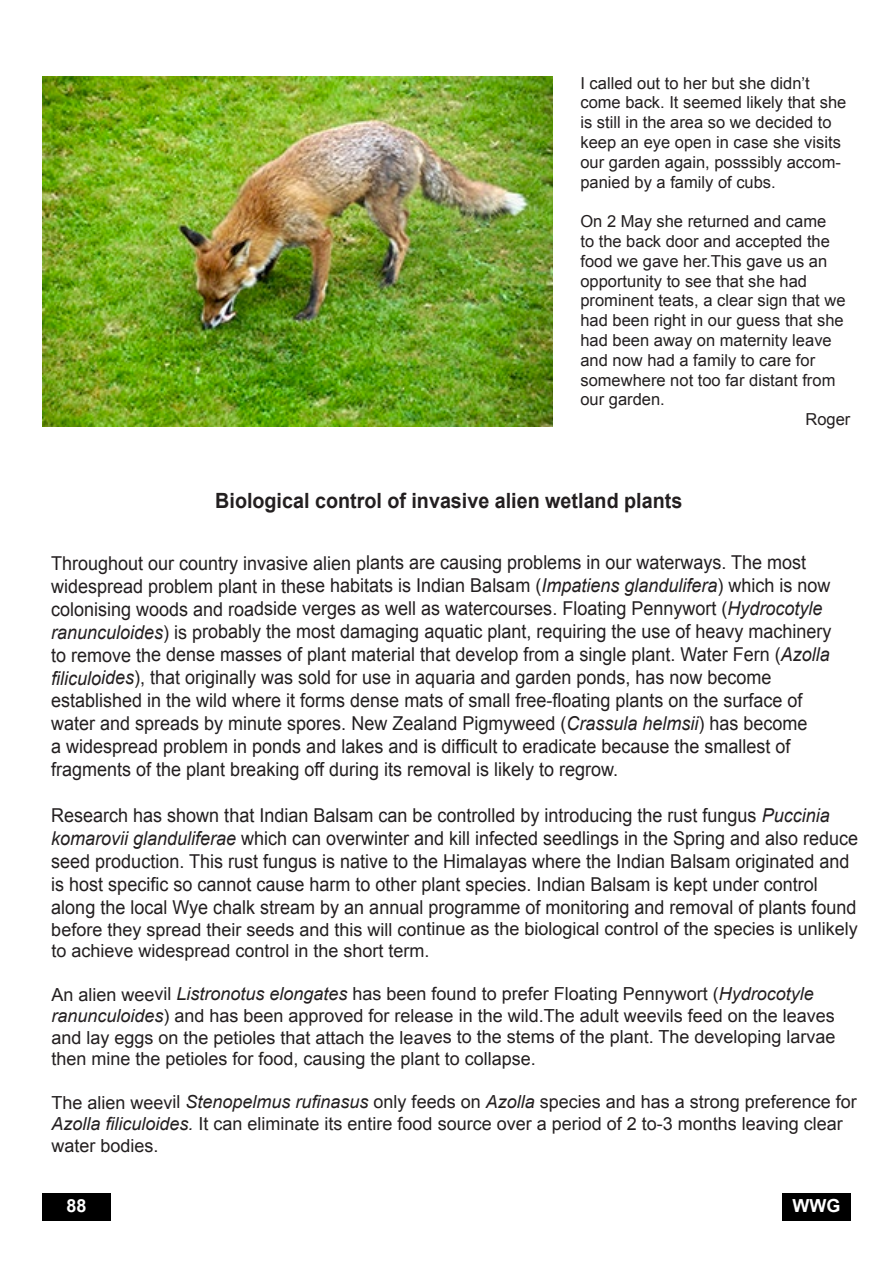
<style>
.page{position:relative;width:893px;height:1263px;background:#fff}
.page>*{position:absolute;margin:0;border:0;box-sizing:border-box;transform-origin:0 0}
.t1{font:700 21px "Arial";color:#231f20;scale:.94 1}
.t2{font:19.2px/23px "Arial";color:#231f20;scale:.94 1}
.t3{font:18px/21.8px "Arial";color:#231f20}
.t4{font:700 18px "Arial";color:#fff}
.t5{font:16.5px/19.8px "Arial";color:#231f20}
.s1{font-style:italic}
</style>
<div class="page">
<div style="left:782px;top:1193px;width:68px;height:27px;background:#000"></div>
<div style="left:43px;top:1193px;width:68px;height:27px;background:#000"></div>
<img style="left:43px;top:77px;width:510px;height:349px">
<p class="t5" style="left:580px;top:73px;width:267px">I called out to her but she didn’t come back. It seemed likely that she is still in the area so we decided to keep an eye open in case she visits our garden again, posssibly accom&shy;panied by a family of cubs.</p>
<p class="t5" style="left:580px;top:212px;width:247px">On 2 May she returned and came</p>
<p class="t5" style="left:580px;top:231px;width:251px">to the back door and accepted the</p>
<p class="t5" style="left:580px;top:251px;width:248px">food we gave her.This gave us an</p>
<p class="t5" style="left:580px;top:271px;width:228px">opportunity to see that she had</p>
<p class="t5" style="left:580px;top:291px;width:267px">prominent teats, a clear sign that we</p>
<p class="t5" style="left:580px;top:311px;width:265px">had been right in our guess that she</p>
<p class="t5" style="left:580px;top:330px;width:253px">had been away on maternity leave</p>
<p class="t5" style="left:580px;top:350px;width:236px">and now had a family to care for</p>
<p class="t5" style="left:580px;top:370px;width:256px">somewhere not too far distant from</p>
<p class="t5" style="left:580px;top:390px;width:86px">our garden.</p>
<p class="t5" style="left:805px;top:410px;width:46px">Roger</p>
<p class="t1" style="left:215px;top:487px;width:498px">Biological control of invasive alien wetland plants</p>
<p class="t2" style="left:51px;top:551px;width:832px">Throughout our country invasive alien plants are causing problems in our waterways. The most widespread problem plant in these habitats is Indian Balsam (<span class="s1">Impatiens glandulifera</span>) which is now colonising woods and roadside verges as well as watercourses. Floating Pennywort (<span class="s1">Hydrocotyle ranunculoides</span>) is probably the most damaging aquatic plant, requiring the use of heavy machinery to remove the dense masses of plant material that develop from a single plant. Water Fern (<span class="s1">Azolla filiculoides</span>), that originally was sold for use in aquaria and garden ponds, has now become established in the wild where it forms dense mats of small free-floating plants on the surface of water and spreads by minute spores. New Zealand Pigmyweed (<span class="s1">Crassula helmsii</span>) has become<br>a widespread problem in ponds and lakes and is difficult to eradicate because the smallest of fragments of the plant breaking off during its removal is likely to regrow.</p>
<p class="t2" style="left:51px;top:804px;width:860px">Research has shown that Indian Balsam can be controlled by introducing the rust fungus <span class="s1">Puccinia komarovii glanduliferae</span> which can overwinter and kill infected seedlings in the Spring and also reduce seed production. This rust fungus is native to the Himalayas where the Indian Balsam originated and is host specific so cannot cause harm to other plant species. Indian Balsam is kept under control along the local Wye chalk stream by an annual programme of monitoring and removal of plants found</p>
<p class="t3" style="left:51px;top:918px;width:808px">before they spread their seeds and this will continue as the biological control of the species is unlikely to achieve widespread control in the short term.</p>
<p class="t3" style="left:51px;top:983px;width:786px">An alien weevil <span class="s1">Listronotus elongates</span> has been found to prefer Floating Pennywort (<span class="s1">Hydrocotyle ranunculoides</span>) and has been approved for release in the wild.The adult weevils feed on the leaves and lay eggs on the petioles that attach the leaves to the stems of the plant. The developing larvae then mine the petioles for food, causing the plant to collapse.</p>
<p class="t3" style="left:51px;top:1091px;width:807px">The alien weevil <span class="s1">Stenopelmus rufinasus</span> only feeds on <span class="s1">Azolla</span> species and has a strong preference for<br><span class="s1">Azolla filiculoides.</span> It can eliminate its entire food source over a period of 2 to-3 months leaving clear water bodies.</p>
<p class="t4" style="left:67px;top:1194px;width:22px">88</p>
<p class="t4" style="left:792px;top:1194px;width:49px">WWG</p>
</div>
